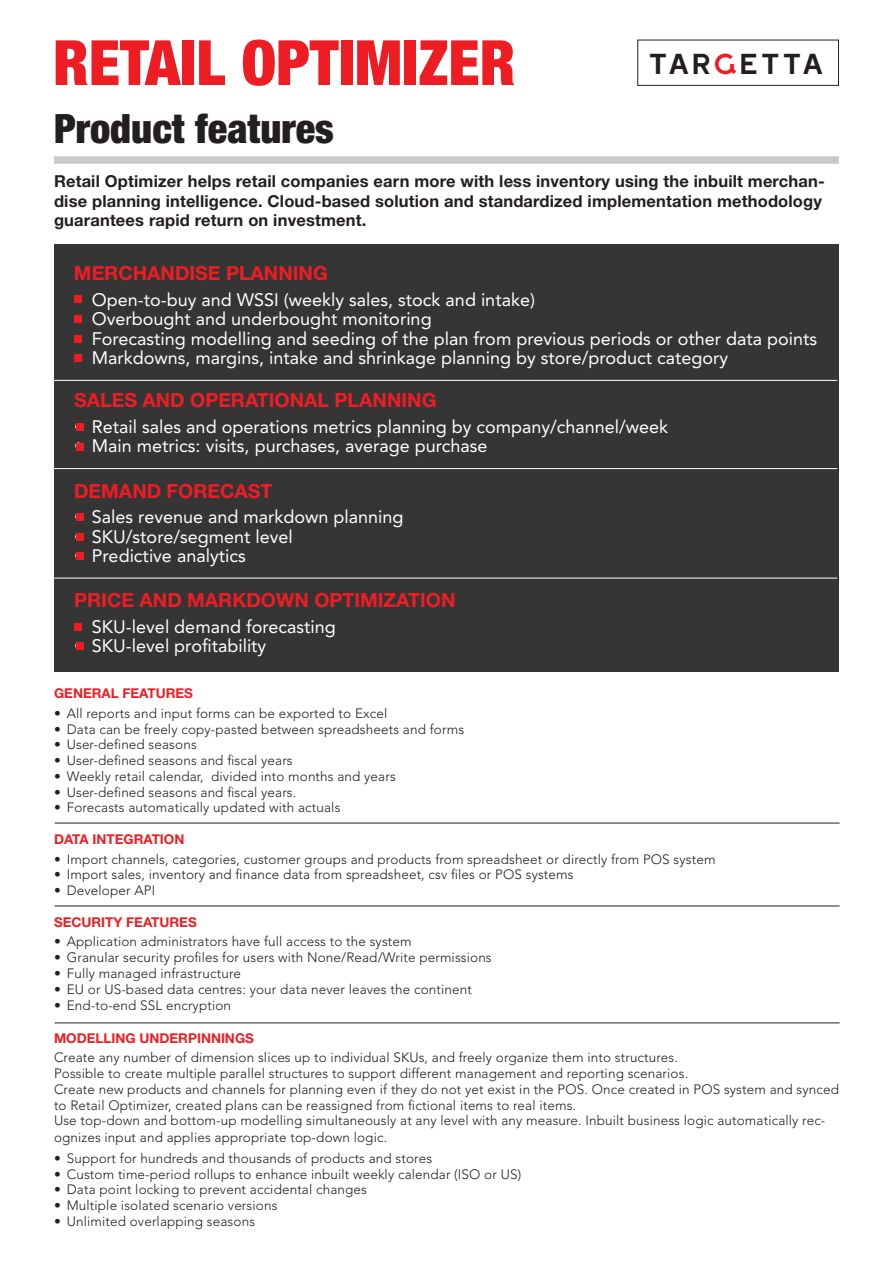
<style>
.page{position:relative;width:893px;height:1263px;background:#fff}
.page>*{position:absolute;margin:0;border:0;box-sizing:border-box;transform-origin:0 0}
.t1{font:900 condensed 62.4px "Helvetica Neue LT Std";color:#ee1d23}
.t2{font:900 condensed 40.5px "Helvetica Neue LT Std";color:#231f20}
.t3{font:28.8px "Gross";letter-spacing:.1em;color:#231f20}
.t4{font:700 19.5px "Helvetica Neue LT Std";color:#ee1d23}
.t5{font:18px "Avenir LT Std";color:#fff}
.t6{font:700 16.5px/19.5px "Helvetica Neue LT Std";letter-spacing:.01em;color:#231f20}
.t7{font:300 13.5px/15.9px "Avenir LT Std";letter-spacing:.01em;color:#231f20}
.t8{font:700 13.5px "Helvetica Neue LT Std";color:#ee1d23}
.s1{color:#ee1d23}
</style>
<div class="page">
<div style="left:54px;top:244px;width:785px;height:428px;background:#363536"></div>
<div style="left:74px;top:296px;width:8px;height:7px;background:#ee1d23"></div>
<hr style="left:52px;top:380px;width:785px;height:1px;background:#fff">
<hr style="left:52px;top:468px;width:785px;height:1px;background:#fff">
<hr style="left:52px;top:578px;width:785px;height:1px;background:#fff">
<hr style="left:55px;top:823px;width:785px;height:1px;background:#231f20">
<hr style="left:55px;top:906px;width:785px;height:1px;background:#231f20">
<hr style="left:55px;top:1023px;width:785px;height:1px;background:#231f20">
<div style="left:74px;top:315px;width:8px;height:8px;background:#ee1d23"></div>
<div style="left:74px;top:335px;width:8px;height:8px;background:#ee1d23"></div>
<div style="left:74px;top:354px;width:8px;height:8px;background:#ee1d23"></div>
<div style="left:76px;top:423px;width:7px;height:8px;background:#ee1d23"></div>
<div style="left:76px;top:443px;width:7px;height:7px;background:#ee1d23"></div>
<div style="left:76px;top:513px;width:7px;height:8px;background:#ee1d23"></div>
<div style="left:76px;top:533px;width:7px;height:7px;background:#ee1d23"></div>
<div style="left:76px;top:552px;width:7px;height:8px;background:#ee1d23"></div>
<div style="left:74px;top:623px;width:8px;height:8px;background:#ee1d23"></div>
<div style="left:76px;top:642px;width:7px;height:8px;background:#ee1d23"></div>
<div style="left:54px;top:156px;width:785px;height:8px;background:#c9cacc"></div>
<h1 class="t1" style="left:53px;top:24px;width:464px">RETAIL OPTIMIZER</h1>
<h2 class="t2" style="left:54px;top:103px;width:281px">Product features</h2>
<h3 class="t3" style="left:650px;top:46px;width:177px">TAR<span class="s1">G</span>ETTA</h3>
<p class="t6" style="left:54px;top:171px;width:772px">Retail Optimizer helps retail companies earn more with less inventory using the inbuilt merchan&shy;dise planning intelligence. Cloud-based solution and standardized implementation methodology guarantees rapid return on investment.</p>
<h3 class="t4" style="left:74px;top:261px;width:255px">MERCHANDISE PLANNING</h3>
<h3 class="t5" style="left:74px;top:289px;width:462px">• Open-to-buy and WSSI (weekly sales, stock and intake)</h3>
<h3 class="t5" style="left:74px;top:309px;width:359px">• Overbought and underbought monitoring</h3>
<h3 class="t5" style="left:74px;top:328px;width:745px">• Forecasting modelling and seeding of the plan from previous periods or other data points</h3>
<h3 class="t5" style="left:74px;top:348px;width:656px">• Markdowns, margins, intake and shrinkage planning by store/product category</h3>
<h3 class="t4" style="left:74px;top:388px;width:364px">SALES AND OPERATIONAL PLANNING</h3>
<h3 class="t5" style="left:74px;top:416px;width:595px">• Retail sales and operations metrics planning by company/channel/week</h3>
<h3 class="t5" style="left:74px;top:436px;width:415px">• Main metrics: visits, purchases, average purchase</h3>
<h3 class="t4" style="left:74px;top:479px;width:200px">DEMAND FORECAST</h3>
<h3 class="t5" style="left:74px;top:506px;width:331px">• Sales revenue and markdown planning</h3>
<h3 class="t5" style="left:74px;top:526px;width:220px">• SKU/store/segment level</h3>
<h3 class="t5" style="left:74px;top:545px;width:173px">• Predictive analytics</h3>
<h3 class="t4" style="left:74px;top:588px;width:383px">PRICE AND MARKDOWN OPTIMIZATION</h3>
<h3 class="t5" style="left:74px;top:616px;width:263px">• SKU-level demand forecasting</h3>
<h3 class="t5" style="left:74px;top:635px;width:194px">• SKU-level profitability</h3>
<p class="t8" style="left:54px;top:685px;width:141px">GENERAL FEATURES</p>
<p class="t7" style="left:54px;top:705px;width:335px">• All reports and input forms can be exported to Excel</p>
<p class="t7" style="left:54px;top:721px;width:412px">• Data can be freely copy-pasted between spreadsheets and forms</p>
<p class="t7" style="left:54px;top:737px;width:144px">• User-defined seasons</p>
<p class="t7" style="left:54px;top:753px;width:240px">• User-defined seasons and fiscal years</p>
<p class="t7" style="left:54px;top:768px;width:343px">• Weekly retail calendar, divided into months and years</p>
<p class="t7" style="left:54px;top:784px;width:244px">• User-defined seasons and fiscal years.</p>
<p class="t7" style="left:54px;top:800px;width:288px">• Forecasts automatically updated with actuals</p>
<p class="t8" style="left:54px;top:831px;width:132px">DATA INTEGRATION</p>
<p class="t7" style="left:54px;top:851px;width:663px">• Import channels, categories, customer groups and products from spreadsheet or directly from POS system</p>
<p class="t7" style="left:54px;top:867px;width:521px">• Import sales, inventory and finance data from spreadsheet, csv files or POS systems</p>
<p class="t7" style="left:54px;top:882px;width:103px">• Developer API</p>
<p class="t8" style="left:54px;top:914px;width:144px">SECURITY FEATURES</p>
<p class="t7" style="left:54px;top:934px;width:359px">• Application administrators have full access to the system</p>
<p class="t7" style="left:54px;top:950px;width:439px">• Granular security profiles for users with None/Read/Write permissions</p>
<p class="t7" style="left:54px;top:965px;width:188px">• Fully managed infrastructure</p>
<p class="t7" style="left:54px;top:981px;width:419px">• EU or US-based data centres: your data never leaves the continent</p>
<p class="t7" style="left:54px;top:997px;width:179px">• End-to-end SSL encryption</p>
<p class="t8" style="left:54px;top:1030px;width:201px">MODELLING UNDERPINNINGS</p>
<p class="t7" style="left:54px;top:1050px;width:786px">Create any number of dimension slices up to individual SKUs, and freely organize them into structures.<br>Possible to create multiple parallel structures to support different management and reporting scenarios.<br>Create new products and channels for planning even if they do not yet exist in the POS. Once created in POS system and synced to Retail Optimizer, created plans can be reassigned from fictional items to real items.<br>Use top-down and bottom-up modelling simultaneously at any level with any measure. Inbuilt business logic automatically rec&shy;ognizes input and applies appropriate top-down logic.</p>
<p class="t7" style="left:54px;top:1150px;width:380px">• Support for hundreds and thousands of products and stores</p>
<p class="t7" style="left:54px;top:1166px;width:469px">• Custom time-period rollups to enhance inbuilt weekly calendar (ISO or US)</p>
<p class="t7" style="left:54px;top:1182px;width:314px">• Data point locking to prevent accidental changes</p>
<p class="t7" style="left:54px;top:1197px;width:225px">• Multiple isolated scenario versions</p>
<p class="t7" style="left:54px;top:1213px;width:203px">• Unlimited overlapping seasons</p>
</div>
